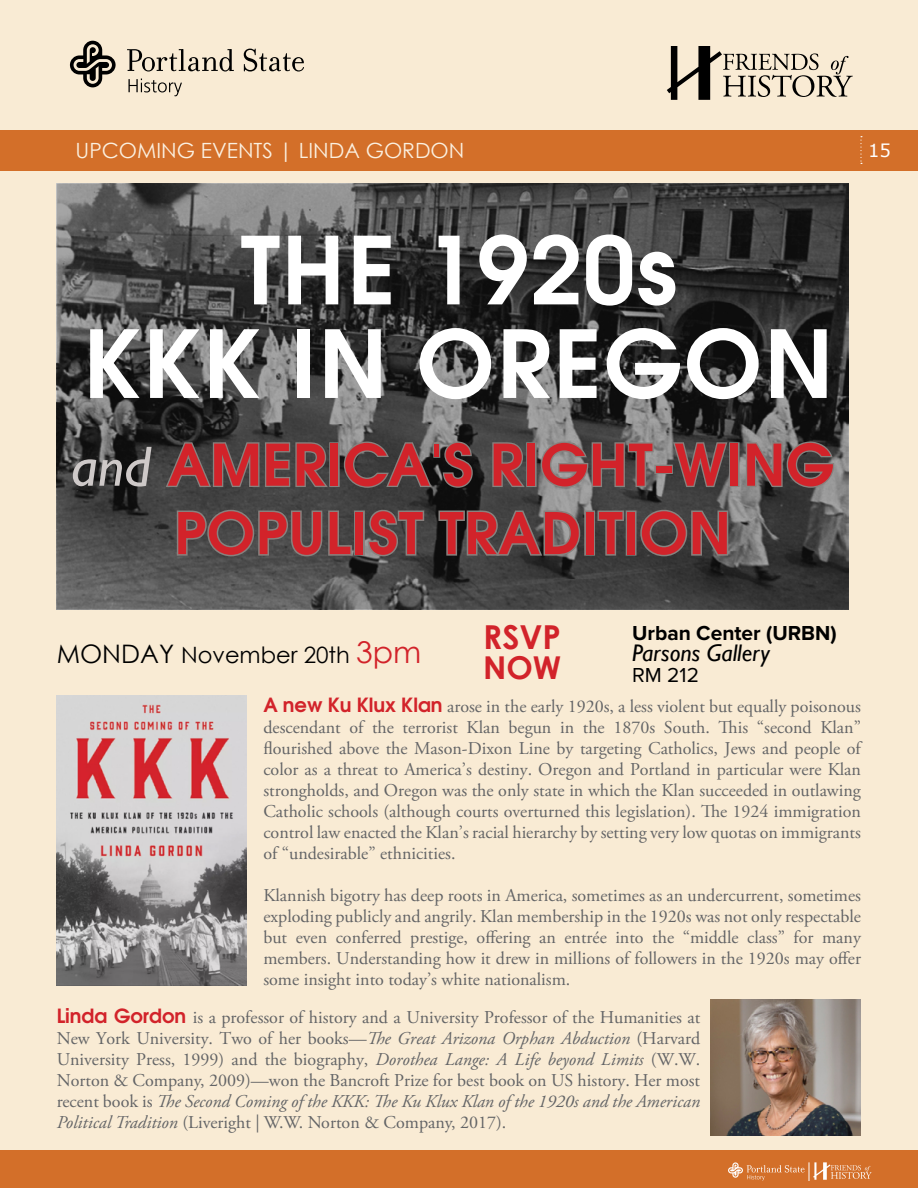
<style>
.page{position:relative;width:918px;height:1188px;background:#f9ebd4}
.page>*{position:absolute;margin:0;border:0;box-sizing:border-box;transform-origin:0 0}
.t1{font:700 93px/93.6px "Te X Gyre Adventor";letter-spacing:.025em;color:#fff;text-align:center}
.t2{font:700 57px/68.4px "Te X Gyre Adventor";letter-spacing:.015em;color:#d2232a;text-align:center}
.t3{font:700 33px "Century Gothic";color:#d2232a}
.t4{font:700 31.5px "Century Gothic";color:#d2232a}
.t5{font:italic 24px "Gill Sans";color:#000}
.t6{font:22.5px "Century Gothic";color:#000}
.t7{font:21px "Century Gothic";color:#fbf0e0}
.t8{font:700 21px "Proxima Nova";color:#000}
.t9{font:21px "Proxima Nova";color:#000}
.t10{font:18px/21px "Adobe Garamond Pro";color:#636466;text-align:justify}
.t11{font:18px "Verdana";color:#fff}
.s1{font-family:"Gill Sans";font-weight:400;font-style:italic;color:#cec9c8}
.s2{font-size:25.5px}
.s3{font-size:30px;color:#d2232a}
.s4{font-family:"Te X Gyre Adventor";font-weight:700;font-size:19.5px;color:#d2232a}
.s5{font-style:italic}
</style>
<div class="page">
<div style="left:0;top:1150px;width:918px;height:38px;background:#d36f29"></div>
<svg style="left:728px;top:1162px;width:144px;height:19px"></svg>
<div style="left:0;top:130px;width:918px;height:41px;background:#d36f29"></div>
<svg style="left:860px;top:136px;width:2px;height:28px"></svg>
<svg style="left:667px;top:46px;width:185px;height:54px"></svg>
<svg style="left:128px;top:79px;width:54px;height:17px"></svg>
<svg style="left:244px;top:49px;width:60px;height:23px"></svg>
<svg style="left:127px;top:49px;width:107px;height:23px"></svg>
<svg style="left:70px;top:41px;width:46px;height:46px"></svg>
<svg style="left:59px;top:186px;width:788px;height:421px;background:#444"></svg>
<svg style="left:164px;top:439px;width:165px;height:50px;background:#545251"></svg>
<div style="left:329px;top:442px;width:11px;height:45px;border:3px solid #88817e"></div>
<svg style="left:343px;top:440px;width:90px;height:49px;background:#52504f"></svg>
<div style="left:433px;top:442px;width:7px;height:16px;border:3px solid #88817e"></div>
<svg style="left:441px;top:440px;width:33px;height:49px;background:#3d3b3a"></svg>
<svg style="left:491px;top:441px;width:35px;height:48px;background:#5e5c5b"></svg>
<div style="left:526px;top:442px;width:11px;height:45px;border:3px solid #88817e"></div>
<svg style="left:539px;top:440px;width:116px;height:49px;background:#706e6e"></svg>
<div style="left:654px;top:465px;width:19px;height:9px;border:3px solid #88817e"></div>
<svg style="left:671px;top:440px;width:58px;height:48px;background:#555352"></svg>
<div style="left:729px;top:442px;width:11px;height:45px;border:3px solid #88817e"></div>
<svg style="left:745px;top:440px;width:91px;height:49px;background:#676564"></svg>
<svg style="left:175px;top:508px;width:178px;height:50px;background:#5b5958"></svg>
<div style="left:354px;top:511px;width:11px;height:45px;border:3px solid #88817e"></div>
<svg style="left:366px;top:508px;width:60px;height:50px;background:#5b5958"></svg>
<svg style="left:437px;top:509px;width:145px;height:49px;background:#595656"></svg>
<div style="left:584px;top:511px;width:11px;height:45px;border:3px solid #88817e"></div>
<svg style="left:596px;top:509px;width:29px;height:48px"></svg>
<div style="left:626px;top:511px;width:11px;height:45px;border:3px solid #88817e"></div>
<svg style="left:639px;top:508px;width:91px;height:50px;background:#565453"></svg>
<img style="left:57px;top:696px;width:189px;height:290px">
<img style="left:710px;top:999px;width:151px;height:136px">
<p class="t7" style="left:76px;top:135px;width:390px">UPCOMING EVENTS | LINDA GORDON</p>
<p class="t11" style="left:868px;top:138px;width:24px">15</p>
<h1 class="t1" style="left:84px;top:214px;width:751px">THE 1920s<br>KKK IN OREGON</h1>
<h2 class="t2" style="left:71px;top:425px;width:765px"><span class="s1">and</span> AMERICA'S RIGHT-WING<br>POPULIST TRADITION</h2>
<p class="t6" style="left:57px;top:639px;width:366px"><span class="s2">MONDAY</span> November 20th <span class="s3">3pm</span></p>
<h3 class="t3" style="left:483px;top:612px;width:79px">RSVP</h3>
<h3 class="t4" style="left:483px;top:643px;width:80px">NOW</h3>
<p class="t8" style="left:632px;top:621px;width:206px">Urban Center (URBN)</p>
<h3 class="t5" style="left:632px;top:639px;width:139px">Parsons Gallery</h3>
<p class="t9" style="left:632px;top:663px;width:68px">RM 212</p>
<p class="t10" style="left:263px;top:696px;width:599px"><span class="s4">A new Ku Klux Klan</span> arose in the early 1920s, a less violent but equally poisonous descendant of the terrorist Klan begun in the 1870s South. This “second Klan” flourished above the Mason-Dixon Line by targeting Catholics, Jews and people of color as a threat to America’s destiny. Oregon and Portland in particular were Klan strongholds, and Oregon was the only state in which the Klan succeeded in outlawing Catholic schools (although courts overturned this legislation). The 1924 immigration control law enacted the Klan’s racial hierarchy by setting very low quotas on immigrants of “undesirable” ethnicities.</p>
<p class="t10" style="left:263px;top:885px;width:599px">Klannish bigotry has deep roots in America, sometimes as an undercurrent, sometimes exploding publicly and angrily. Klan membership in the 1920s was not only respectable but even conferred prestige, offering an entrée into the “middle class” for many members. Understanding how it drew in millions of followers in the 1920s may offer some insight into today’s white nationalism.</p>
<p class="t10" style="left:57px;top:1007px;width:645px"><span class="s4">Linda Gordon</span> is a professor of history and a University Professor of the Humanities at New York University. Two of her books—<span class="s5">The Great Arizona Orphan Abduction</span> (Harvard University Press, 1999) and the biography, <span class="s5">Dorothea Lange: A Life beyond Limits</span> (W.W.<br>Norton &amp; Company, 2009)—won the Bancroft Prize for best book on US history. Her most recent book is <span class="s5">The Second Coming of the KKK: The Ku Klux Klan of the 1920s and the American Political Tradition</span> (Liveright | W.W. Norton &amp; Company, 2017).</p>
</div>
